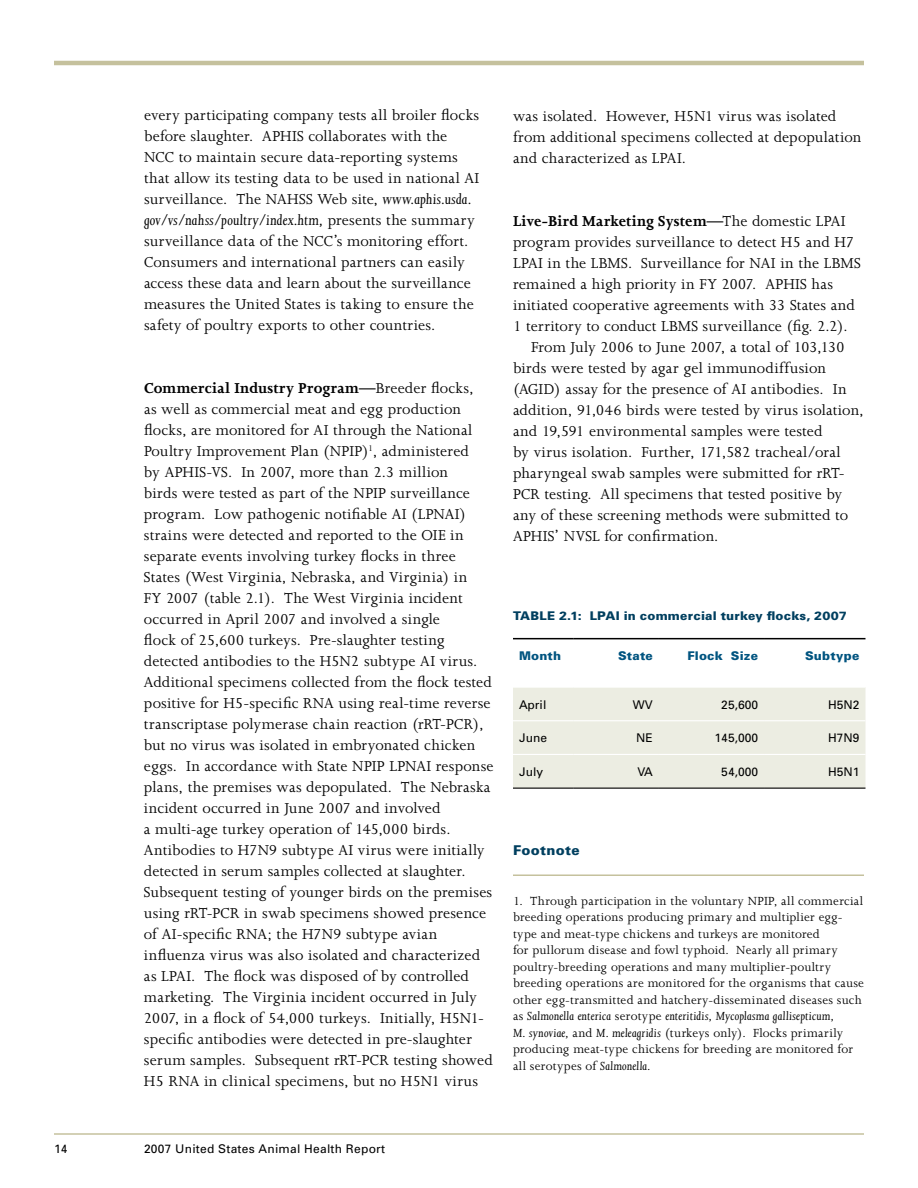
<style>
.page{position:relative;width:918px;height:1188px;background:#fff}
.page>*{position:absolute;margin:0;border:0;box-sizing:border-box;transform-origin:0 0}
.t1{font:16.5px/21px "Joanna";letter-spacing:.01em;color:#000}
.t2{font:700 16.5px "Joanna";letter-spacing:.005em;color:#000}
.t3{font:13.5px/16.5px "Joanna";letter-spacing:.02em;color:#000}
.t4{font:900 13.5px "Univers";letter-spacing:.025em;color:#003f5f}
.t5{font:12px "Univers";color:#000}
.t6{font:900 12px "Univers";letter-spacing:.015em;color:#003f5f}
.t7{font:12px "Univers";letter-spacing:.02em;color:#000}
.t8{font:900 12px "Univers";letter-spacing:.02em;color:#005480}
.s1{font-style:italic}
.s2{font-weight:700}
.s3{font-weight:400}
</style>
<div class="page">
<div style="left:513px;top:688px;width:353px;height:100px;background:#ecede2"></div>
<hr style="left:513px;top:720px;width:61px;height:1px;background:#fff">
<hr style="left:574px;top:720px;width:85px;height:1px;background:#fff">
<hr style="left:659px;top:720px;width:105px;height:1px;background:#fff">
<hr style="left:764px;top:720px;width:102px;height:1px;background:#fff">
<hr style="left:513px;top:754px;width:61px;height:1px;background:#fff">
<hr style="left:574px;top:754px;width:85px;height:1px;background:#fff">
<hr style="left:659px;top:754px;width:105px;height:1px;background:#fff">
<hr style="left:764px;top:754px;width:102px;height:1px;background:#fff">
<hr style="left:513px;top:638px;width:61px;height:1px;background:#000">
<hr style="left:574px;top:638px;width:85px;height:1px;background:#000">
<hr style="left:659px;top:638px;width:105px;height:1px;background:#000">
<hr style="left:764px;top:638px;width:102px;height:1px;background:#000">
<hr style="left:513px;top:788px;width:61px;height:1px;background:#000">
<hr style="left:574px;top:788px;width:85px;height:1px;background:#000">
<hr style="left:659px;top:788px;width:105px;height:1px;background:#000">
<hr style="left:764px;top:788px;width:102px;height:1px;background:#000">
<hr style="left:513px;top:874px;width:351px;height:2px;background:#c5c19d">
<hr style="left:54px;top:61px;width:810px;height:4px;background:#c5c19d">
<hr style="left:54px;top:1133px;width:810px;height:2px;background:#c5c19d">
<p class="t1" style="left:144px;top:105px;width:337px">every participating company tests all broiler flocks before slaughter. APHIS collaborates with the NCC to maintain secure data-reporting systems that allow its testing data to be used in national AI surveillance. The NAHSS Web site, <span class="s1">www.aphis.usda. gov/vs/nahss/poultry/index.htm,</span> presents the summary surveillance data of the NCC’s monitoring effort.<br>Consumers and international partners can easily access these data and learn about the surveillance measures the United States is taking to ensure the safety of poultry exports to other countries.</p>
<p class="t1" style="left:144px;top:378px;width:351px"><span class="s2">Commercial Industry Program—</span>Breeder flocks,<br>as well as commercial meat and egg production flocks, are monitored for AI through the National Poultry Improvement Plan (NPIP)<sup>1</sup>, administered<br>by APHIS-VS. In 2007, more than 2.3 million<br>birds were tested as part of the NPIP surveillance program. Low pathogenic notifiable AI (LPNAI) strains were detected and reported to the OIE in separate events involving turkey flocks in three States (West Virginia, Nebraska, and Virginia) in<br>FY 2007 (table 2.1). The West Virginia incident occurred in April 2007 and involved a single<br>flock of 25,600 turkeys. Pre-slaughter testing detected antibodies to the H5N2 subtype AI virus.<br>Additional specimens collected from the flock tested positive for H5-specific RNA using real-time reverse transcriptase polymerase chain reaction (rRT-PCR), but no virus was isolated in embryonated chicken eggs. In accordance with State NPIP LPNAI response plans, the premises was depopulated. The Nebraska incident occurred in June 2007 and involved<br>a multi-age turkey operation of 145,000 birds.<br>Antibodies to H7N9 subtype AI virus were initially detected in serum samples collected at slaughter.<br>Subsequent testing of younger birds on the premises using rRT-PCR in swab specimens showed presence of AI-specific RNA; the H7N9 subtype avian influenza virus was also isolated and characterized as LPAI. The flock was disposed of by controlled marketing. The Virginia incident occurred in July 2007, in a flock of 54,000 turkeys. Initially, H5N1- specific antibodies were detected in pre-slaughter serum samples. Subsequent rRT-PCR testing showed H5 RNA in clinical specimens, but no H5N1 virus</p>
<p class="t1" style="left:513px;top:105px;width:350px">was isolated. However, H5N1 virus was isolated from additional specimens collected at depopulation and characterized as LPAI.</p>
<p class="t2" style="left:513px;top:212px;width:334px">Live-Bird Marketing System—<span class="s3">The domestic LPAI</span></p>
<p class="t1" style="left:513px;top:231px;width:343px">program provides surveillance to detect H5 and H7</p>
<p class="t1" style="left:513px;top:252px;width:349px">LPAI in the LBMS. Surveillance for NAI in the LBMS</p>
<p class="t1" style="left:513px;top:273px;width:322px">remained a high priority in FY 2007. APHIS has</p>
<p class="t1" style="left:513px;top:294px;width:343px">initiated cooperative agreements with 33 States and</p>
<p class="t1" style="left:513px;top:315px;width:336px">1 territory to conduct LBMS surveillance (fig. 2.2).</p>
<p class="t1" style="left:531px;top:336px;width:315px">From July 2006 to June 2007, a total of 103,130</p>
<p class="t1" style="left:513px;top:357px;width:315px">birds were tested by agar gel immunodiffusion</p>
<p class="t1" style="left:513px;top:378px;width:335px">(AGID) assay for the presence of AI antibodies. In</p>
<p class="t1" style="left:513px;top:399px;width:352px">addition, 91,046 birds were tested by virus isolation,</p>
<p class="t1" style="left:513px;top:420px;width:311px">and 19,591 environmental samples were tested</p>
<p class="t1" style="left:513px;top:441px;width:329px">by virus isolation. Further, 171,582 tracheal/oral</p>
<p class="t1" style="left:513px;top:462px;width:333px">pharyngeal swab samples were submitted for rRT-</p>
<p class="t1" style="left:513px;top:483px;width:331px">PCR testing. All specimens that tested positive by</p>
<p class="t1" style="left:513px;top:504px;width:337px">any of these screening methods were submitted to</p>
<p class="t1" style="left:513px;top:525px;width:207px">APHIS’ NVSL for confirmation.</p>
<p class="t6" style="left:513px;top:608px;width:335px">TABLE 2.1: LPAI in commercial turkey flocks, 2007</p>
<p class="t8" style="left:519px;top:648px;width:44px">Month</p>
<p class="t8" style="left:618px;top:648px;width:36px">State</p>
<p class="t8" style="left:687px;top:648px;width:72px">Flock Size</p>
<p class="t8" style="left:805px;top:648px;width:56px">Subtype</p>
<p class="t5" style="left:519px;top:697px;width:29px">April</p>
<p class="t5" style="left:633px;top:697px;width:22px">WV</p>
<p class="t5" style="left:721px;top:697px;width:38px">25,600</p>
<p class="t5" style="left:828px;top:697px;width:33px">H5N2</p>
<p class="t5" style="left:519px;top:731px;width:30px">June</p>
<p class="t5" style="left:636px;top:731px;width:18px">NE</p>
<p class="t5" style="left:715px;top:731px;width:45px">145,000</p>
<p class="t5" style="left:828px;top:731px;width:33px">H7N9</p>
<p class="t5" style="left:519px;top:764px;width:26px">July</p>
<p class="t5" style="left:637px;top:764px;width:17px">VA</p>
<p class="t5" style="left:721px;top:764px;width:38px">54,000</p>
<p class="t5" style="left:828px;top:764px;width:33px">H5N1</p>
<p class="t4" style="left:513px;top:842px;width:68px">Footnote</p>
<p class="t3" style="left:513px;top:892px;width:352px">1. Through participation in the voluntary NPIP, all commercial breeding operations producing primary and multiplier egg&shy;type and meat-type chickens and turkeys are monitored<br>for pullorum disease and fowl typhoid. Nearly all primary poultry-breeding operations and many multiplier-poultry breeding operations are monitored for the organisms that cause other egg-transmitted and hatchery-disseminated diseases such as <span class="s1">Salmonella enterica</span> serotype <span class="s1">enteritidis, Mycoplasma gallisepticum,<br>M. synoviae,</span> and <span class="s1">M. meleagridis</span> (turkeys only). Flocks primarily producing meat-type chickens for breeding are monitored for all serotypes of <span class="s1">Salmonella</span>.</p>
<p class="t5" style="left:54px;top:1141px;width:15px">14</p>
<p class="t7" style="left:144px;top:1141px;width:243px">2007 United States Animal Health Report</p>
</div>
